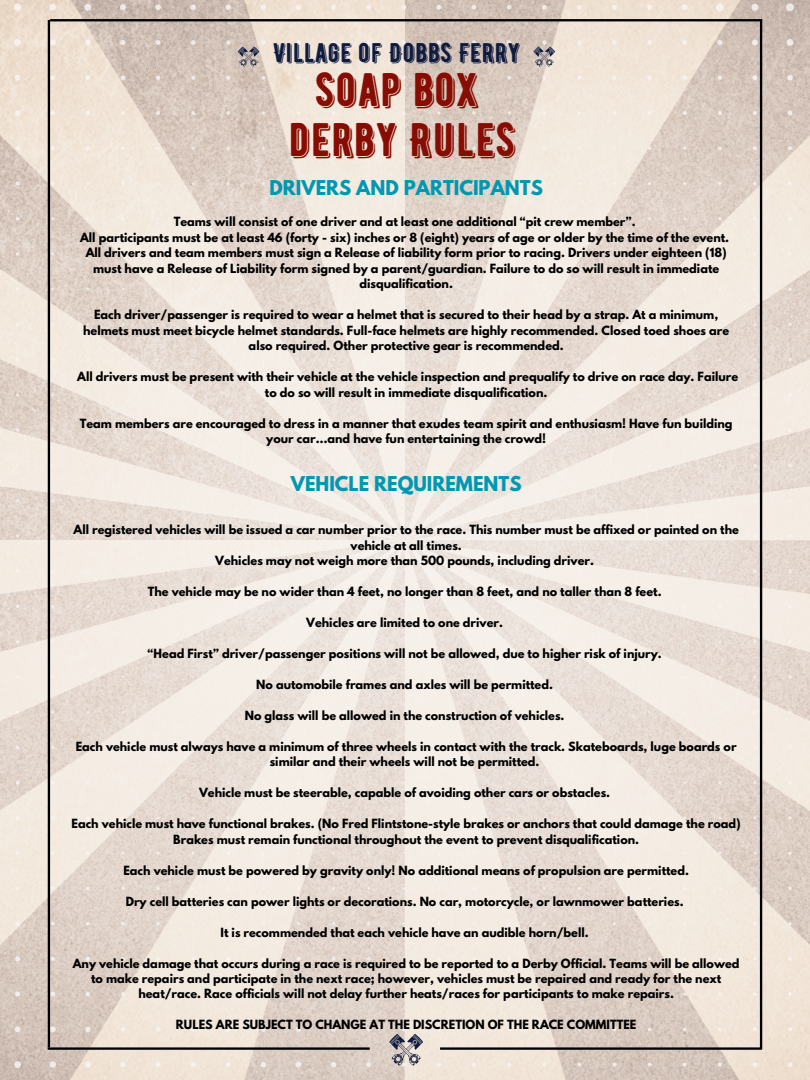
<style>
.page{position:relative;width:810px;height:1080px;background:#fff}
.page>*{position:absolute;margin:0;border:0;box-sizing:border-box;transform-origin:0 0}
.t1{font:47px/50.1px "BERNIER Shade";color:#870d03;text-align:center}
.t2{font:26.94px "BERNIER Shade";color:#0f1c3f}
.t3{font:700 18.12px "League Spartan";color:#0097b2}
.t4{font:700 11.25px/15.5px "League Spartan";color:#000;text-align:center}
</style>
<div class="page">
<img style="left:0;top:0;width:810px;height:1080px">
<hr style="left:440px;top:1047px;width:322px;height:3px;background:#000">
<hr style="left:50px;top:19px;width:712px;height:2px;background:#000">
<hr style="left:760px;top:20px;width:2px;height:1028px;background:#000">
<hr style="left:48px;top:20px;width:2px;height:1027px;background:#000">
<hr style="left:48px;top:1047px;width:322px;height:3px;background:#000">
<svg style="left:389px;top:1034px;width:34px;height:32px"></svg>
<svg style="left:534px;top:47px;width:21px;height:20px"></svg>
<svg style="left:238px;top:47px;width:21px;height:20px"></svg>
<h2 class="t2" style="left:273px;top:37px;width:249px">VILLAGE OF DOBBS FERRY</h2>
<h1 class="t1" style="left:289px;top:65px;width:229px">SOAP BOX<br>DERBY RULES</h1>
<h3 class="t3" style="left:270px;top:178px;width:275px">DRIVERS AND PARTICIPANTS</h3>
<p class="t4" style="left:80px;top:216px;width:651px">Teams will consist of one driver and at least one additional “pit crew member”.<br>All participants must be at least 46 (forty - six) inches or 8 (eight) years of age or older by the time of the event.<br>All drivers and team members must sign a Release of liability form prior to racing. Drivers under eighteen (18) must have a Release of Liability form signed by a parent/guardian. Failure to do so will result in immediate disqualification.</p>
<p class="t4" style="left:83px;top:308px;width:648px">Each driver/passenger is required to wear a helmet that is secured to their head by a strap. At a minimum, helmets must meet bicycle helmet standards. Full-face helmets are highly recommended. Closed toed shoes are also required. Other protective gear is recommended.</p>
<p class="t4" style="left:77px;top:370px;width:662px">All drivers must be present with their vehicle at the vehicle inspection and prequalify to drive on race day. Failure to do so will result in immediate disqualification.</p>
<p class="t4" style="left:80px;top:417px;width:654px">Team members are encouraged to dress in a manner that exudes team spirit and enthusiasm! Have fun building your car…and have fun entertaining the crowd!</p>
<h3 class="t3" style="left:291px;top:475px;width:232px">VEHICLE REQUIREMENTS</h3>
<p class="t4" style="left:74px;top:524px;width:667px">All registered vehicles will be issued a car number prior to the race. This number must be affixed or painted on the vehicle at all times.<br>Vehicles may not weigh more than 500 pounds, including driver.</p>
<p class="t4" style="left:148px;top:585px;width:515px">The vehicle may be no wider than 4 feet, no longer than 8 feet, and no taller than 8 feet.</p>
<p class="t4" style="left:306px;top:616px;width:198px">Vehicles are limited to one driver.</p>
<p class="t4" style="left:148px;top:647px;width:516px">“Head First” driver/passenger positions will not be allowed, due to higher risk of injury.</p>
<p class="t4" style="left:256px;top:678px;width:298px">No automobile frames and axles will be permitted.</p>
<p class="t4" style="left:245px;top:709px;width:321px">No glass will be allowed in the construction of vehicles.</p>
<p class="t4" style="left:76px;top:740px;width:662px">Each vehicle must always have a minimum of three wheels in contact with the track. Skateboards, luge boards or similar and their wheels will not be permitted.</p>
<p class="t4" style="left:199px;top:787px;width:413px">Vehicle must be steerable, capable of avoiding other cars or obstacles.</p>
<p class="t4" style="left:72px;top:817px;width:671px">Each vehicle must have functional brakes. (No Fred Flintstone-style brakes or anchors that could damage the road)<br>Brakes must remain functional throughout the event to prevent disqualification.</p>
<p class="t4" style="left:123px;top:864px;width:567px">Each vehicle must be powered by gravity only! No additional means of propulsion are permitted.</p>
<p class="t4" style="left:126px;top:895px;width:559px">Dry cell batteries can power lights or decorations. No car, motorcycle, or lawnmower batteries.</p>
<p class="t4" style="left:221px;top:926px;width:370px">It is recommended that each vehicle have an audible horn/bell.</p>
<p class="t4" style="left:73px;top:957px;width:668px">Any vehicle damage that occurs during a race is required to be reported to a Derby Official. Teams will be allowed to make repairs and participate in the next race; however, vehicles must be repaired and ready for the next heat/race. Race officials will not delay further heats/races for participants to make repairs.</p>
<p class="t4" style="left:176px;top:1019px;width:462px">RULES ARE SUBJECT TO CHANGE AT THE DISCRETION OF THE RACE COMMITTEE</p>
</div>
